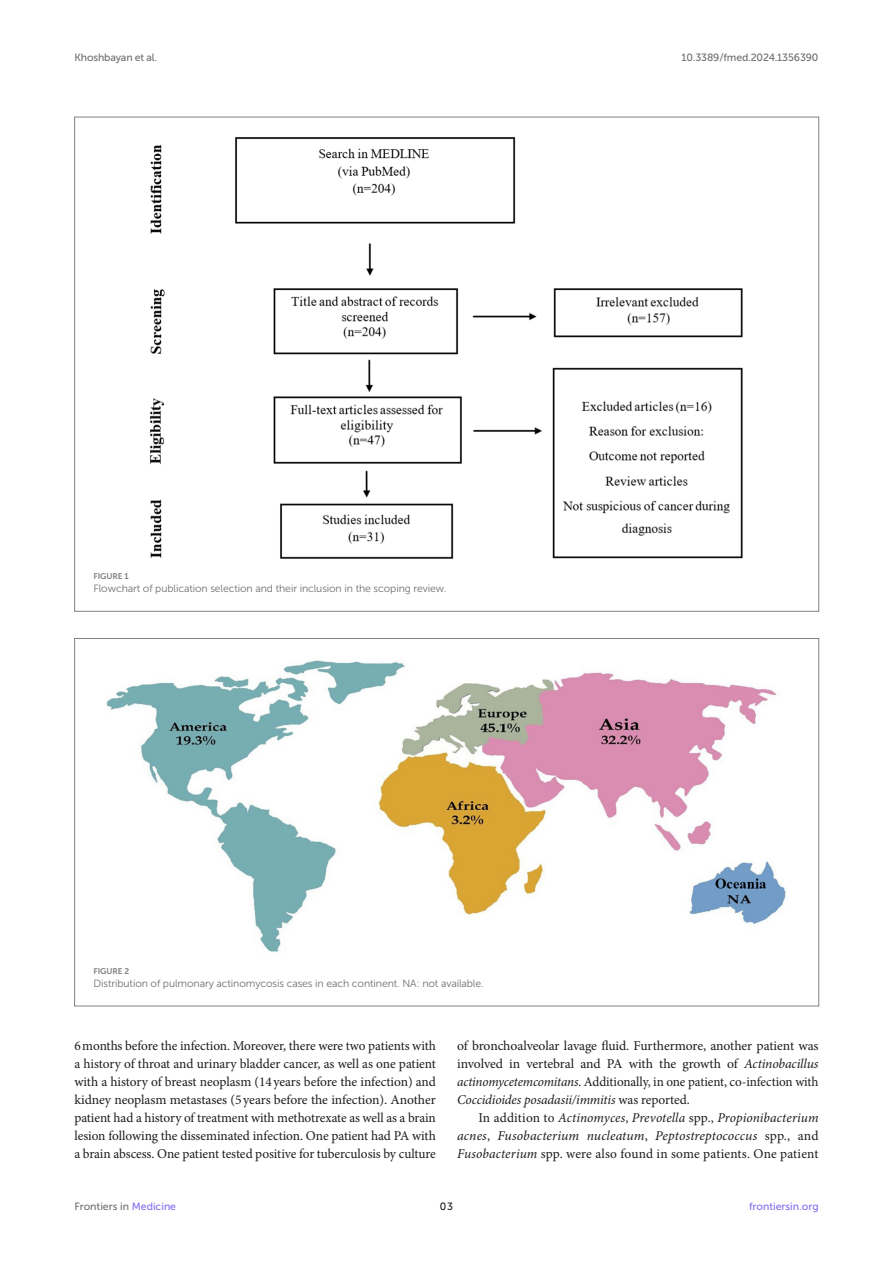
<style>
.page{position:relative;width:893px;height:1263px;background:#fff}
.page>*{position:absolute;margin:0;border:0;box-sizing:border-box;transform-origin:0 0}
.TEXT{font:13.5px/18px "Minion Pro";letter-spacing:-.005em;color:#1b1c1b;text-align:justify}
.TEXT-2{font:italic 13.5px/18px "Minion Pro";letter-spacing:.01em;color:#1b1c1b;text-align:justify}
.FIG_LEG{font:10.5px "Museo Sans 300";letter-spacing:-.01em;color:#706f70}
.t1{font:10.5px "Museo Sans 500";letter-spacing:-.015em;color:#706f70}
.t2{font:10.5px "Museo Sans 500";color:#856df0}
.t3{font:10.5px "Museo Sans 500";color:#1b1c1b}
.FIG_HD{font:8.25px "Museo Sans 700";letter-spacing:-.01em;color:#7e7f7f}
.s1{font-style:italic}
.s2{font-style:normal}
.s3{color:#856df0}
</style>
<div class="page">
<img style="left:150px;top:137px;width:593px;height:422px">
<img style="left:106px;top:660px;width:680px;height:293px">
<p class="t1" style="left:74px;top:51px;width:84px">Khoshbayan et al.</p>
<p class="t1" style="left:682px;top:51px;width:138px">10.3389/fmed.2024.1356390</p>
<p class="FIG_HD" style="left:94px;top:571px;width:37px">FIGURE 1</p>
<p class="FIG_LEG" style="left:94px;top:583px;width:354px">Flowchart of publication selection and their inclusion in the scoping review.</p>
<p class="FIG_HD" style="left:94px;top:966px;width:37px">FIGURE 2</p>
<p class="FIG_LEG" style="left:94px;top:978px;width:392px">Distribution of pulmonary actinomycosis cases in each continent. NA: not available.</p>
<p class="TEXT" style="left:74px;top:1037px;width:363px">6months before the infection. Moreover, there were two patients with a history of throat and urinary bladder cancer, as well as one patient with a history of breast neoplasm (14years before the infection) and kidney neoplasm metastases (5years before the infection). Another patient had a history of treatment with methotrexate as well as a brain lesion following the disseminated infection. One patient had PA with a brain abscess. One patient tested positive for tuberculosis by culture</p>
<p class="TEXT" style="left:457px;top:1037px;width:363px">of bronchoalveolar lavage fluid. Furthermore, another patient was involved in vertebral and PA with the growth of <span class="s1">Actinobacillus actinomycetemcomitans</span>. Additionally, in one patient, co-infection with <span class="s1">Coccidioides posadasii/immitis</span> was reported.</p>
<p class="TEXT-2" style="left:457px;top:1109px;width:363px;text-indent:21px"><span class="s2">In addition to</span> Actinomyces<span class="s2">,</span> Prevotella <span class="s2">spp.,</span> Propionibacterium acnes<span class="s2">,</span> Fusobacterium nucleatum<span class="s2">,</span> Peptostreptococcus <span class="s2">spp., and </span>Fusobacterium <span class="s2">spp. were also found in some patients. One patient</span></p>
<p class="t1" style="left:74px;top:1200px;width:103px">Frontiers in <span class="s3">Medicine</span></p>
<p class="t3" style="left:440px;top:1200px;width:15px">03</p>
<p class="t2" style="left:749px;top:1200px;width:71px">frontiersin.org</p>
</div>
